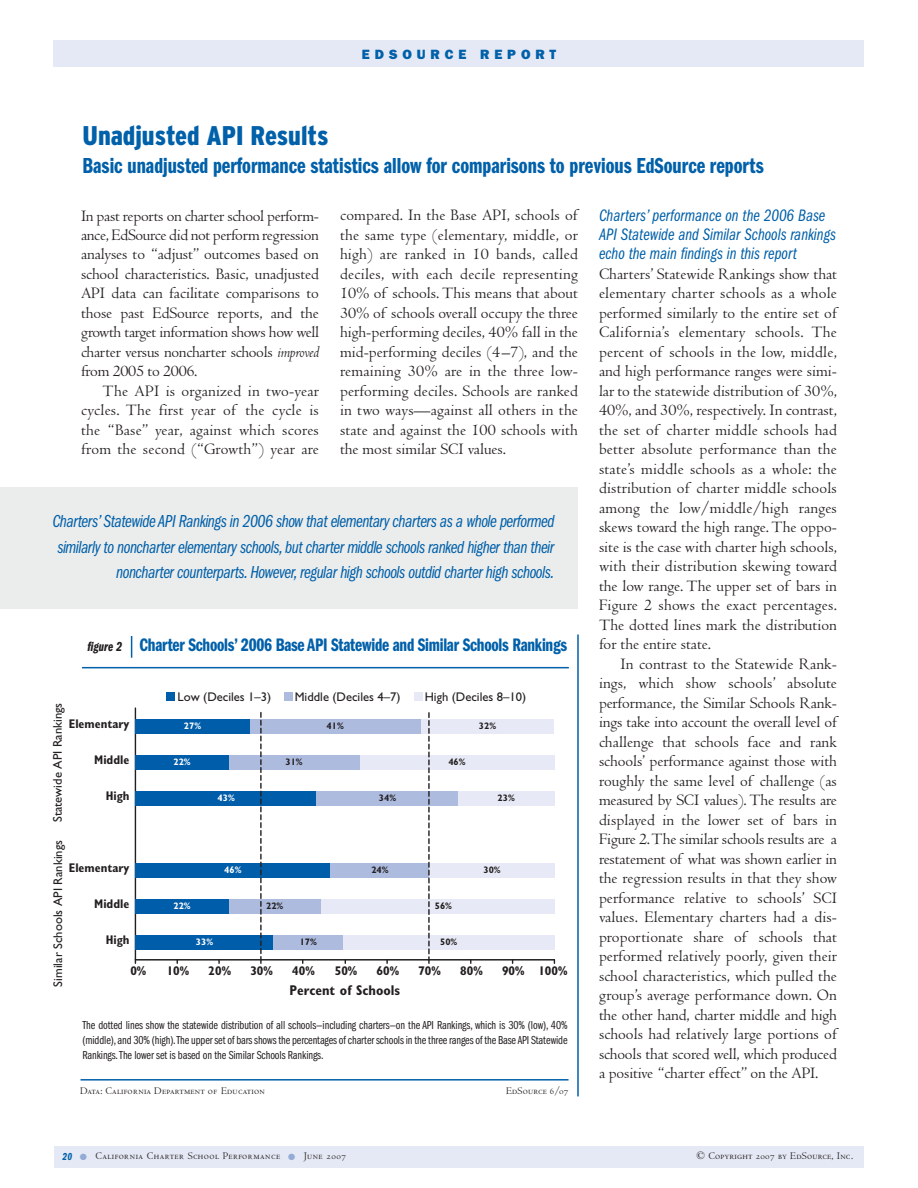
<style>
.page{position:relative;width:918px;height:1188px;background:#fff}
.page>*{position:absolute;margin:0;border:0;box-sizing:border-box;transform-origin:0 0}
.t1{font:900 condensed 27px "Interstate";color:#0060a9}
.t2{font:22.5px "Franklin Gothic Demi Cmpr";color:#0060a9}
.t3{font:18.75px "Franklin Gothic Demi Cmpr";letter-spacing:-.015em;color:#0060a9}
.t4{font:18px/25.5px "Franklin Gothic Book Cmpr Ital";letter-spacing:-.025em;color:#0060a9;text-align:right}
.t5{font:17.25px/19.5px "Franklin Gothic Book Cmpr Ital";color:#0060a9}
.t6{font:16.5px/19.5px "Centaur";color:#231f20;text-align:justify}
.t7{font:700 condensed 14.1px "Gill Sans";color:#231f20}
.t8{font:800 13.5px "Franklin Gothic";letter-spacing:.36em;color:#0060a9}
.t9{font:12.6px "Gill Sans";color:#231f20}
.t10{font:700 condensed 12.6px "Gill Sans";color:#231f20}
.t11{font:12px/15px "Franklin Gothic Book Cmpr";letter-spacing:-.01em;color:#231f20;text-align:justify}
.t12{font:10.5px "Centaur MT SC";letter-spacing:.02em;color:#231f20}
.t13{font:10.5px "Centaur MT SC";letter-spacing:.045em;color:#231f20}
.t14{font:700 9.45px "Gill Sans";color:#231f20}
.t15{font:700 9.45px "Gill Sans";color:#fff}
.s1{font-style:italic}
.s2{font-family:"Franklin Gothic Demi Cmpr Ital";font-size:13.5px;color:#231f20}
.s3{font-family:"Franklin Gothic Demi Cmpr Ital";color:#0060a9}
.s4{color:#93abd5}
</style>
<div class="page">
<div style="left:54px;top:1146px;width:810px;height:22px;background:#e5e9f5"></div>
<div style="left:54px;top:40px;width:810px;height:27px;background:#e5e9f5"></div>
<hr style="left:135px;top:960px;width:419px;height:1px;background:#899198">
<hr style="left:135px;top:708px;width:1px;height:252px;background:#231f20">
<div style="left:135px;top:935px;width:139px;height:14px;background:#005daa"></div>
<div style="left:135px;top:899px;width:94px;height:14px;background:#005daa"></div>
<div style="left:135px;top:863px;width:195px;height:15px;background:#005daa"></div>
<div style="left:135px;top:791px;width:181px;height:14px;background:#005daa"></div>
<div style="left:135px;top:755px;width:94px;height:14px;background:#005daa"></div>
<div style="left:135px;top:719px;width:115px;height:14px;background:#005daa"></div>
<div style="left:274px;top:935px;width:69px;height:14px;background:#adbbdf"></div>
<div style="left:229px;top:899px;width:92px;height:14px;background:#adbbdf"></div>
<div style="left:330px;top:863px;width:99px;height:15px;background:#adbbdf"></div>
<div style="left:316px;top:791px;width:142px;height:14px;background:#adbbdf"></div>
<div style="left:229px;top:755px;width:131px;height:14px;background:#adbbdf"></div>
<div style="left:250px;top:719px;width:171px;height:14px;background:#adbbdf"></div>
<div style="left:343px;top:935px;width:211px;height:14px;background:#e7eaf6"></div>
<div style="left:321px;top:899px;width:233px;height:14px;background:#e7eaf6"></div>
<div style="left:429px;top:863px;width:125px;height:15px;background:#e7eaf6"></div>
<div style="left:458px;top:791px;width:96px;height:14px;background:#e7eaf6"></div>
<div style="left:360px;top:755px;width:194px;height:14px;background:#e7eaf6"></div>
<div style="left:421px;top:719px;width:133px;height:14px;background:#e7eaf6"></div>
<hr style="left:135px;top:959px;width:419px;height:1px;background:#231f20">
<div style="left:166px;top:692px;width:9px;height:8px;background:#005daa"></div>
<div style="left:284px;top:692px;width:8px;height:8px;background:#adbbdf"></div>
<div style="left:414px;top:692px;width:9px;height:8px;background:#e7eaf6"></div>
<svg style="left:428px;top:713px;width:2px;height:250px"></svg>
<svg style="left:260px;top:713px;width:2px;height:250px"></svg>
<svg style="left:131px;top:636px;width:1px;height:22px"></svg>
<hr style="left:82px;top:667px;width:487px;height:1px;background:#0060a9">
<hr style="left:81px;top:1079px;width:488px;height:2px;background:#0060a9">
<hr style="left:577px;top:634px;width:2px;height:462px;background:#0060a9">
<div style="left:0;top:488px;width:578px;height:121px;background:#ebecec"></div>
<p class="t8" style="left:362px;top:49px;width:196px">EDSOURCE REPORT</p>
<h1 class="t1" style="left:82px;top:125px;width:248px">Unadjusted API Results</h1>
<h2 class="t2" style="left:82px;top:158px;width:683px">Basic unadjusted performance statistics allow for comparisons to previous EdSource reports</h2>
<p class="t6" style="left:340px;top:208px;width:240px">compared. In the Base API, schools of the same type (elementary, middle, or high) are ranked in 10 bands, called deciles, with each decile representing 10% of schools. This means that about 30% of schools overall occupy the three high-performing deciles, 40% fall in the mid-performing deciles (4–7), and the remaining 30% are in the three low&shy;performing deciles. Schools are ranked in two ways—against all others in the state and against the 100 schools with the most similar SCI values.</p>
<p class="t5" style="left:599px;top:206px;width:239px">Charters’ performance on the 2006 Base<br>API Statewide and Similar Schools rankings echo the main findings in this report</p>
<p class="t6" style="left:81px;top:208px;width:240px">In past reports on charter school perform&shy;ance, EdSource did not perform regression analyses to “adjust” outcomes based on school characteristics. Basic, unadjusted API data can facilitate comparisons to those past EdSource reports, and the growth target information shows how well charter versus noncharter schools <span class="s1">improved </span>from 2005 to 2006.</p>
<p class="t6" style="left:81px;top:383px;width:239px;text-indent:22px">The API is organized in two-year cycles. The first year of the cycle is the “Base” year, against which scores from the second (“Growth”) year are</p>
<p class="t6" style="left:599px;top:266px;width:240px">Charters’ Statewide Rankings show that elementary charter schools as a whole performed similarly to the entire set of California’s elementary schools. The percent of schools in the low, middle, and high performance ranges were simi&shy;lar to the statewide distribution of 30%, 40%, and 30%, respectively. In contrast, the set of charter middle schools had better absolute performance than the state’s middle schools as a whole: the distribution of charter middle schools among the low/middle/high ranges skews toward the high range. The oppo&shy;site is the case with charter high schools, with their distribution skewing toward the low range. The upper set of bars in Figure 2 shows the exact percentages.<br>The dotted lines mark the distribution for the entire state.</p>
<p class="t6" style="left:599px;top:656px;width:240px;text-indent:22px">In contrast to the Statewide Rank&shy;ings, which show schools’ absolute performance, the Similar Schools Rank&shy;ings take into account the overall level of challenge that schools face and rank schools’ performance against those with roughly the same level of challenge (as measured by SCI values). The results are displayed in the lower set of bars in Figure 2. The similar schools results are a restatement of what was shown earlier in the regression results in that they show performance relative to schools’ SCI values. Elementary charters had a dis&shy;proportionate share of schools that performed relatively poorly, given their school characteristics, which pulled the group’s average performance down. On the other hand, charter middle and high schools had relatively large portions of schools that scored well, which produced a positive “charter effect” on the API.</p>
<p class="t4" style="left:52px;top:510px;width:504px">Charters’ Statewide API Rankings in 2006 show that elementary charters as a whole performed similarly to noncharter elementary schools, but charter middle schools ranked higher than their noncharter counterparts. However, regular high schools outdid charter high schools.</p>
<p class="t3" style="left:87px;top:639px;width:481px"><span class="s2">figure 2</span> Charter Schools’ 2006 Base API Statewide and Similar Schools Rankings</p>
<p class="t9" style="left:178px;top:692px;width:95px">Low (Deciles 1–3)</p>
<p class="t9" style="left:295px;top:692px;width:107px">Middle (Deciles 4–7)</p>
<p class="t9" style="left:425px;top:692px;width:103px">High (Deciles 8–10)</p>
<p class="t9" style="left:53px;top:822px;width:121px;rotate:-90deg">Statewide API Rankings</p>
<p class="t9" style="left:54px;top:987px;width:148px;rotate:-90deg">Similar Schools API Rankings</p>
<p class="t10" style="left:69px;top:720px;width:62px">Elementary</p>
<p class="t15" style="left:184px;top:723px;width:19px">27%</p>
<p class="t14" style="left:327px;top:723px;width:19px">41%</p>
<p class="t14" style="left:479px;top:723px;width:19px">32%</p>
<p class="t10" style="left:94px;top:756px;width:37px">Middle</p>
<p class="t15" style="left:174px;top:758px;width:19px">22%</p>
<p class="t14" style="left:286px;top:758px;width:19px">31%</p>
<p class="t14" style="left:448px;top:758px;width:19px">46%</p>
<p class="t10" style="left:106px;top:791px;width:25px">High</p>
<p class="t15" style="left:218px;top:794px;width:19px">43%</p>
<p class="t14" style="left:379px;top:794px;width:19px">34%</p>
<p class="t14" style="left:498px;top:794px;width:19px">23%</p>
<p class="t10" style="left:69px;top:864px;width:62px">Elementary</p>
<p class="t15" style="left:224px;top:867px;width:19px">46%</p>
<p class="t14" style="left:371px;top:867px;width:19px">24%</p>
<p class="t14" style="left:483px;top:867px;width:19px">30%</p>
<p class="t10" style="left:94px;top:900px;width:37px">Middle</p>
<p class="t15" style="left:174px;top:903px;width:19px">22%</p>
<p class="t14" style="left:266px;top:903px;width:19px">22%</p>
<p class="t14" style="left:435px;top:903px;width:19px">56%</p>
<p class="t10" style="left:106px;top:935px;width:25px">High</p>
<p class="t15" style="left:196px;top:938px;width:19px">33%</p>
<p class="t14" style="left:300px;top:938px;width:19px">17%</p>
<p class="t14" style="left:440px;top:938px;width:19px">50%</p>
<p class="t10" style="left:130px;top:967px;width:17px">0%</p>
<p class="t10" style="left:167px;top:967px;width:24px">10%</p>
<p class="t10" style="left:209px;top:967px;width:24px">20%</p>
<p class="t10" style="left:250px;top:967px;width:24px">30%</p>
<p class="t10" style="left:292px;top:967px;width:24px">40%</p>
<p class="t10" style="left:335px;top:967px;width:24px">50%</p>
<p class="t10" style="left:377px;top:967px;width:24px">60%</p>
<p class="t10" style="left:418px;top:967px;width:24px">70%</p>
<p class="t10" style="left:460px;top:967px;width:24px">80%</p>
<p class="t10" style="left:502px;top:967px;width:67px">90% 100%</p>
<p class="t7" style="left:289px;top:985px;width:112px">Percent of Schools</p>
<p class="t11" style="left:82px;top:1019px;width:487px">The dotted lines show the statewide distribution of all schools—including charters—on the API Rankings, which is 30% (low), 40% (middle),and 30% (high).The upper set of bars shows the percentages of charter schools in the three ranges of the Base API Statewide Rankings.The lower set is based on the Similar Schools Rankings.</p>
<p class="t12" style="left:80px;top:1086px;width:186px">Data: California Department of Education</p>
<p class="t12" style="left:506px;top:1086px;width:64px">EdSource 6/07</p>
<p class="t13" style="left:63px;top:1152px;width:285px"><span class="s3">20</span> <span class="s4">●</span> California Charter School Performance <span class="s4">●</span> June 2007</p>
<p class="t12" style="left:697px;top:1152px;width:158px">© Copyright 2007 by EdSource, Inc.</p>
</div>
